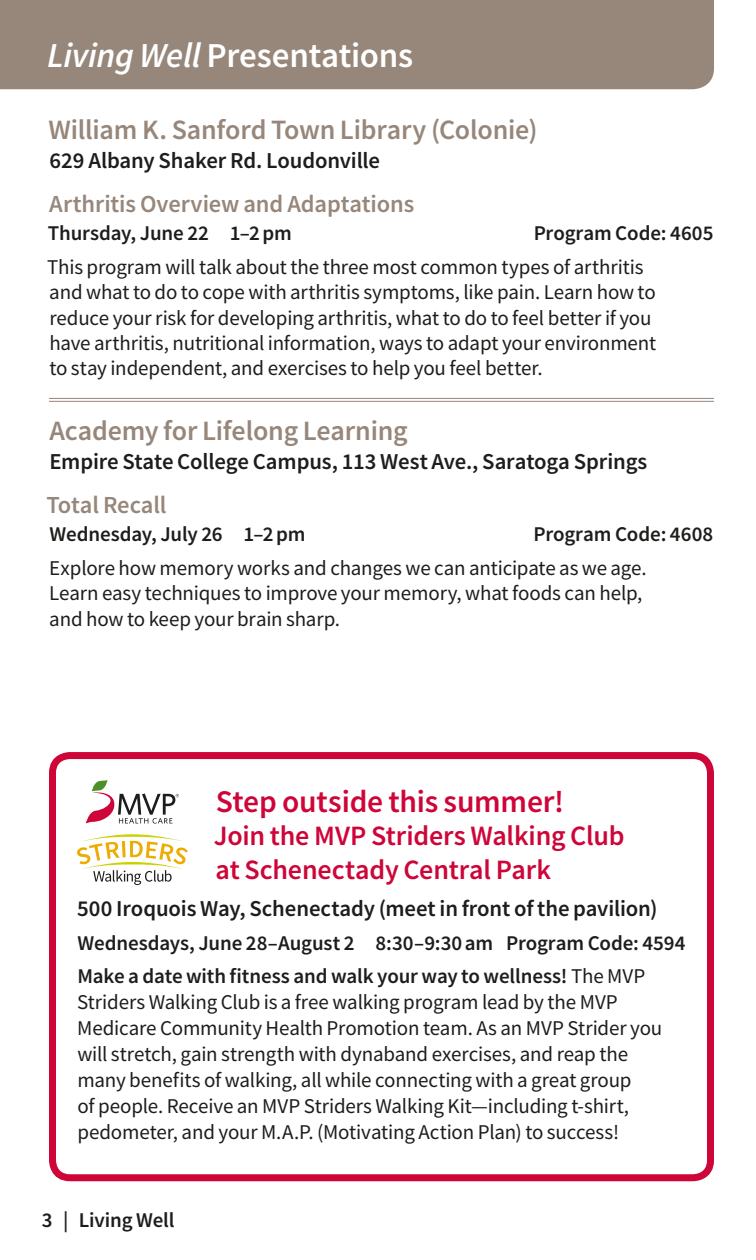
<style>
.page{position:relative;width:756px;height:1260px;background:#fff}
.page>*{position:absolute;margin:0;border:0;box-sizing:border-box;transform-origin:0 0}
.Article_Headline{font:600 35px "Source Sans Pro";letter-spacing:-.01em;color:#fff}
.Inside_Article_Headl{font:600 31.5px "Source Sans Pro";letter-spacing:-.005em;color:#ce0538}
.t1{font:600 28px "Source Sans Pro";letter-spacing:-.01em;color:#97877b}
.Inside_Article_Headl-2{font:600 28px/33.6px "Source Sans Pro";letter-spacing:-.005em;color:#ce0538}
.t2{font:600 24.5px "Source Sans Pro";letter-spacing:-.005em;color:#97877b}
.t3{font:600 22.75px "Source Sans Pro";letter-spacing:-.005em;color:#1d1d1b}
.t4{font:21px/25.2px "Source Sans Pro";letter-spacing:-.01em;color:#1d1d1b}
.t5{font:600 21px "Source Sans Pro";letter-spacing:-.005em;color:#1d1d1b}
.s1{font-style:italic}
.s2{font-weight:600}
</style>
<div class="page">
<div style="left:0;top:0;width:714px;height:89px;background:#97877b"></div>
<hr style="left:49px;top:398px;width:665px;height:1px;background:#97877b">
<hr style="left:49px;top:401px;width:665px;height:1px;background:#97877b">
<svg style="left:86px;top:780px;width:93px;height:44px"></svg>
<svg style="left:77px;top:834px;width:111px;height:51px"></svg>
<div style="left:49px;top:752px;width:665px;height:429px;border:7px solid #ce0538;border-radius:18px"></div>
<p class="Article_Headline" style="left:47px;top:33px;width:368px"><span class="s1">Living Well</span> Presentations</p>
<p class="t1" style="left:48px;top:111px;width:491px">William K. Sanford Town Library (Colonie)</p>
<p class="t3" style="left:50px;top:146px;width:332px">629 Albany Shaker Rd. Loudonville</p>
<p class="t2" style="left:49px;top:187px;width:366px">Arthritis Overview and Adaptations</p>
<p class="t5" style="left:48px;top:220px;width:246px">Thursday, June 22 1–2pm</p>
<p class="t5" style="left:534px;top:220px;width:181px">Program Code: 4605</p>
<p class="t4" style="left:47px;top:255px;width:611px">This program will talk about the three most common types of arthritis and what to do to cope with arthritis symptoms, like pain. Learn how to reduce your risk for developing arthritis, what to do to feel better if you have arthritis, nutritional information, ways to adapt your environment to stay independent, and exercises to help you feel better.</p>
<p class="t1" style="left:49px;top:412px;width:360px">Academy for Lifelong Learning</p>
<p class="t3" style="left:49px;top:447px;width:599px">Empire State College Campus, 113 West Ave., Saratoga Springs</p>
<p class="t2" style="left:46px;top:488px;width:121px">Total Recall</p>
<p class="t5" style="left:50px;top:521px;width:258px">Wednesday, July 26 1–2pm</p>
<p class="t5" style="left:534px;top:521px;width:181px">Program Code: 4608</p>
<p class="t4" style="left:49px;top:556px;width:599px">Explore how memory works and changes we can anticipate as we age.<br>Learn easy techniques to improve your memory, what foods can help, and how to keep your brain sharp.</p>
<p class="Inside_Article_Headl" style="left:216px;top:780px;width:350px">Step outside this summer!</p>
<p class="Inside_Article_Headl-2" style="left:214px;top:819px;width:412px">Join the MVP Striders Walking Club at Schenectady Central Park</p>
<p class="t3" style="left:77px;top:893px;width:582px">500 Iroquois Way, Schenectady (meet in front of the pavilion)</p>
<p class="t5" style="left:78px;top:929px;width:610px">Wednesdays, June 28–August 2 8:30–9:30am Program Code: 4594</p>
<p class="t4" style="left:77px;top:963px;width:587px;line-height:26.1px"><span class="s2">Make a date with fitness and walk your way to wellness!</span> The MVP Striders Walking Club is a free walking program lead by the MVP Medicare Community Health Promotion team. As an MVP Strider you will stretch, gain strength with dynaband exercises, and reap the many benefits of walking, all while connecting with a great group<br>of people. Receive an MVP Striders Walking Kit—including t-shirt, pedometer, and your M.A.P. (Motivating Action Plan) to success!</p>
<p class="t5" style="left:42px;top:1206px;width:134px">3 | Living Well</p>
</div>
